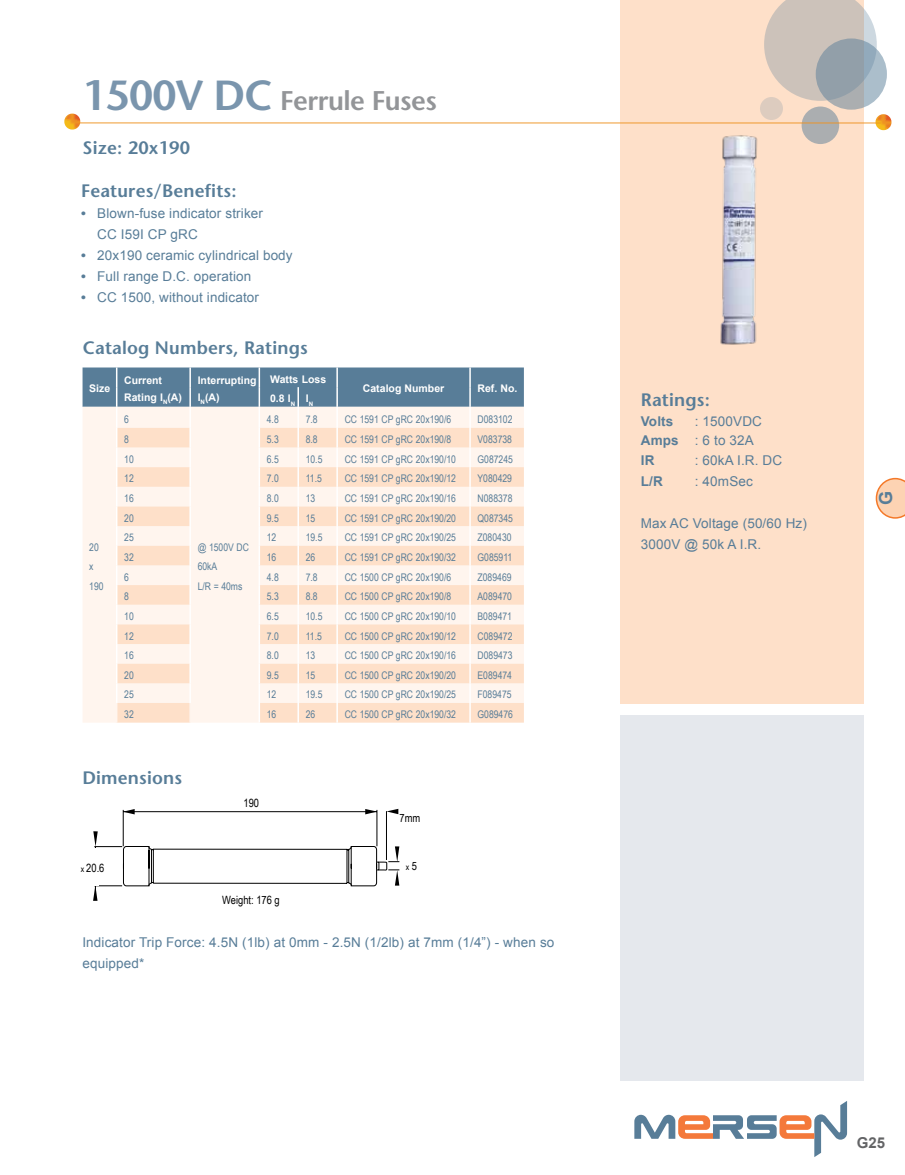
<style>
.page{position:relative;width:905px;height:1175px;background:#fff}
.page>*{position:absolute;margin:0;border:0;box-sizing:border-box;transform-origin:0 0}
.t1{font:600 27px "Stone Sans Std";letter-spacing:-.02em;color:#939598}
.t2{font:600 18px "Stone Sans Std";letter-spacing:.01em;color:#587d98}
.t3{font:700 18px "Arial";color:#587d98}
.t4{font:700 15px "Arial";color:#636466}
.t5{font:13.5px/21px "Arial";letter-spacing:.01em;color:#587d98}
.t6{font:700 13.5px "Arial";letter-spacing:.01em;color:#587d98}
.t7{font:11.4px "Arial Narrow";color:#000}
.t8{font:10.5px/19.5px "Arial Narrow";color:#587d98}
.t9{font:700 10.5px/16.5px "Arial";color:#fff}
.t10{font:8.55px "Arial Narrow";color:#000}
.s1{font-size:42px;color:#7a95ad}
.s2{font-weight:700}
.s3{font-size:8.55px}
.s4{font-size:11.4px}
</style>
<div class="page">
<div style="left:620px;top:0;width:243px;height:703px;background:#fee0c9"></div>
<div style="left:620px;top:714px;width:243px;height:366px;background:#e5e8ed"></div>
<svg style="left:764px;top:0;width:112px;height:101px;background:#d3c8bf"></svg>
<svg style="left:815px;top:38px;width:71px;height:72px;background:#9ba8b2"></svg>
<div style="left:801px;top:106px;width:38px;height:38px;background:linear-gradient(to right,#afb0b1,#abaeb0);border-radius:50%"></div>
<div style="left:760px;top:97px;width:23px;height:23px;background:#ddccbf;border-radius:50%"></div>
<svg style="left:634px;top:1101px;width:213px;height:56px"></svg>
<svg style="left:875px;top:478px;width:29px;height:40px"></svg>
<svg style="left:875px;top:114px;width:16px;height:16px"></svg>
<hr style="left:79px;top:122px;width:801px;height:1px;background:#ee9321">
<svg style="left:64px;top:114px;width:16px;height:16px"></svg>
<img style="left:720px;top:135px;width:38px;height:210px">
<svg style="left:93px;top:808px;width:306px;height:92px"></svg>
<div style="left:94px;top:847px;width:5px;height:38px;background:#fff"></div>
<div style="left:66px;top:861px;width:53px;height:14px;background:#fff"></div>
<svg style="left:82px;top:367px;width:442px;height:355px;background:#ece1d8"></svg>
<h1 class="t1" style="left:82px;top:84px;width:356px"><span class="s1">1500V DC</span> Ferrule Fuses</h1>
<h2 class="t2" style="left:82px;top:137px;width:109px">Size: 20x190</h2>
<h2 class="t2" style="left:81px;top:180px;width:157px">Features/Benefits:</h2>
<p class="t5" style="left:97px;top:203px;width:167px;text-indent:-16px"><span class="s2">•</span> Blown-fuse indicator striker<br>CC I59I CP gRC</p>
<p class="t5" style="left:81px;top:245px;width:213px"><span class="s2">•</span> 20x190 ceramic cylindrical body</p>
<p class="t5" style="left:81px;top:266px;width:172px"><span class="s2">•</span> Full range D.C. operation</p>
<p class="t5" style="left:81px;top:287px;width:179px"><span class="s2">•</span> CC 1500, without indicator</p>
<h2 class="t2" style="left:83px;top:336px;width:226px">Catalog Numbers, Ratings</h2>
<p class="t9" style="left:89px;top:381px;width:23px">Size</p>
<p class="t9" style="left:124px;top:372px;width:59px">Current<br>Rating I<sub>N</sub>(A)</p>
<p class="t9" style="left:198px;top:372px;width:60px">Interrupting<br>I<sub>N</sub>(A)</p>
<p class="t9" style="left:270px;top:371px;width:57px">Watts Loss</p>
<p class="t9" style="left:270px;top:391px;width:45px">0.8 I<sub>N</sub> I<sub>N</sub></p>
<p class="t9" style="left:363px;top:381px;width:83px">Catalog Number</p>
<p class="t9" style="left:477px;top:381px;width:41px">Ref. No.</p>
<p class="t8" style="left:89px;top:536px;width:16px">20 x<br>190</p>
<p class="t8" style="left:124px;top:409px;width:6px">6</p>
<p class="t8" style="left:267px;top:409px;width:13px">4.8</p>
<p class="t8" style="left:306px;top:409px;width:13px">7.8</p>
<p class="t8" style="left:344px;top:409px;width:108px">CC 1591 CP gRC 20x190/6</p>
<p class="t8" style="left:477px;top:409px;width:36px">D083102</p>
<p class="t8" style="left:124px;top:429px;width:6px">8</p>
<p class="t8" style="left:267px;top:429px;width:13px">5.3</p>
<p class="t8" style="left:306px;top:429px;width:13px">8.8</p>
<p class="t8" style="left:344px;top:429px;width:108px">CC 1591 CP gRC 20x190/8</p>
<p class="t8" style="left:477px;top:429px;width:36px">V083738</p>
<p class="t8" style="left:124px;top:449px;width:11px">10</p>
<p class="t8" style="left:267px;top:449px;width:13px">6.5</p>
<p class="t8" style="left:306px;top:449px;width:18px">10.5</p>
<p class="t8" style="left:344px;top:449px;width:113px">CC 1591 CP gRC 20x190/10</p>
<p class="t8" style="left:477px;top:449px;width:37px">G087245</p>
<p class="t8" style="left:124px;top:468px;width:11px">12</p>
<p class="t8" style="left:267px;top:468px;width:13px">7.0</p>
<p class="t8" style="left:306px;top:468px;width:18px">11.5</p>
<p class="t8" style="left:344px;top:468px;width:113px">CC 1591 CP gRC 20x190/12</p>
<p class="t8" style="left:477px;top:468px;width:36px">Y080429</p>
<p class="t8" style="left:124px;top:488px;width:11px">16</p>
<p class="t8" style="left:267px;top:488px;width:13px">8.0</p>
<p class="t8" style="left:306px;top:488px;width:11px">13</p>
<p class="t8" style="left:344px;top:488px;width:113px">CC 1591 CP gRC 20x190/16</p>
<p class="t8" style="left:477px;top:488px;width:36px">N088378</p>
<p class="t8" style="left:124px;top:508px;width:11px">20</p>
<p class="t8" style="left:267px;top:508px;width:13px">9.5</p>
<p class="t8" style="left:306px;top:508px;width:11px">15</p>
<p class="t8" style="left:344px;top:508px;width:113px">CC 1591 CP gRC 20x190/20</p>
<p class="t8" style="left:477px;top:508px;width:37px">Q087345</p>
<p class="t8" style="left:124px;top:527px;width:11px">25</p>
<p class="t8" style="left:267px;top:527px;width:11px">12</p>
<p class="t8" style="left:306px;top:527px;width:18px">19.5</p>
<p class="t8" style="left:344px;top:527px;width:113px">CC 1591 CP gRC 20x190/25</p>
<p class="t8" style="left:477px;top:527px;width:35px">Z080430</p>
<p class="t8" style="left:124px;top:547px;width:11px">32</p>
<p class="t8" style="left:267px;top:547px;width:11px">16</p>
<p class="t8" style="left:306px;top:547px;width:11px">26</p>
<p class="t8" style="left:344px;top:547px;width:113px">CC 1591 CP gRC 20x190/32</p>
<p class="t8" style="left:477px;top:547px;width:36px">G085911</p>
<p class="t8" style="left:124px;top:566px;width:6px">6</p>
<p class="t8" style="left:267px;top:566px;width:13px">4.8</p>
<p class="t8" style="left:306px;top:566px;width:13px">7.8</p>
<p class="t8" style="left:344px;top:566px;width:108px">CC 1500 CP gRC 20x190/6</p>
<p class="t8" style="left:477px;top:566px;width:35px">Z089469</p>
<p class="t8" style="left:124px;top:586px;width:6px">8</p>
<p class="t8" style="left:267px;top:586px;width:13px">5.3</p>
<p class="t8" style="left:306px;top:586px;width:13px">8.8</p>
<p class="t8" style="left:344px;top:586px;width:108px">CC 1500 CP gRC 20x190/8</p>
<p class="t8" style="left:477px;top:586px;width:36px">A089470</p>
<p class="t8" style="left:124px;top:606px;width:11px">10</p>
<p class="t8" style="left:267px;top:606px;width:13px">6.5</p>
<p class="t8" style="left:306px;top:606px;width:18px">10.5</p>
<p class="t8" style="left:344px;top:606px;width:113px">CC 1500 CP gRC 20x190/10</p>
<p class="t8" style="left:477px;top:606px;width:36px">B089471</p>
<p class="t8" style="left:124px;top:625px;width:11px">12</p>
<p class="t8" style="left:267px;top:625px;width:13px">7.0</p>
<p class="t8" style="left:306px;top:625px;width:18px">11.5</p>
<p class="t8" style="left:344px;top:625px;width:113px">CC 1500 CP gRC 20x190/12</p>
<p class="t8" style="left:477px;top:625px;width:36px">C089472</p>
<p class="t8" style="left:124px;top:645px;width:11px">16</p>
<p class="t8" style="left:267px;top:645px;width:13px">8.0</p>
<p class="t8" style="left:306px;top:645px;width:11px">13</p>
<p class="t8" style="left:344px;top:645px;width:113px">CC 1500 CP gRC 20x190/16</p>
<p class="t8" style="left:477px;top:645px;width:36px">D089473</p>
<p class="t8" style="left:124px;top:665px;width:11px">20</p>
<p class="t8" style="left:267px;top:665px;width:13px">9.5</p>
<p class="t8" style="left:306px;top:665px;width:11px">15</p>
<p class="t8" style="left:344px;top:665px;width:113px">CC 1500 CP gRC 20x190/20</p>
<p class="t8" style="left:477px;top:665px;width:36px">E089474</p>
<p class="t8" style="left:124px;top:684px;width:11px">25</p>
<p class="t8" style="left:267px;top:684px;width:11px">12</p>
<p class="t8" style="left:306px;top:684px;width:18px">19.5</p>
<p class="t8" style="left:344px;top:684px;width:113px">CC 1500 CP gRC 20x190/25</p>
<p class="t8" style="left:477px;top:684px;width:35px">F089475</p>
<p class="t8" style="left:124px;top:704px;width:11px">32</p>
<p class="t8" style="left:267px;top:704px;width:11px">16</p>
<p class="t8" style="left:306px;top:704px;width:11px">26</p>
<p class="t8" style="left:344px;top:704px;width:113px">CC 1500 CP gRC 20x190/32</p>
<p class="t8" style="left:477px;top:704px;width:37px">G089476</p>
<p class="t8" style="left:198px;top:536px;width:53px">@ 1500V DC<br>60kA<br>L/R = 40ms</p>
<h2 class="t2" style="left:82px;top:767px;width:101px">Dimensions</h2>
<p class="t7" style="left:81px;top:860px;width:25px"><span class="s3">x</span> 20.6</p>
<p class="t7" style="left:243px;top:794px;width:17px">190</p>
<p class="t7" style="left:222px;top:891px;width:59px">Weight: 176 g</p>
<p class="t7" style="left:399px;top:809px;width:22px">7mm</p>
<p class="t10" style="left:406px;top:860px;width:13px">x <span class="s4">5</span></p>
<p class="t5" style="left:82px;top:932px;width:473px">Indicator Trip Force: 4.5N (1lb) at 0mm - 2.5N (1/2lb) at 7mm (1/4”) - when so equipped*</p>
<h2 class="t2" style="left:640px;top:389px;width:70px">Ratings:</h2>
<p class="t6" style="left:640px;top:412px;width:34px">Volts</p>
<p class="t5" style="left:640px;top:411px;width:123px;line-height:19.5px;text-indent:54px">: 1500VDC<br><span class="s2">Amps</span> : 6 to 32A<br><span class="s2">IR</span></p>
<p class="t5" style="left:694px;top:450px;width:89px">: 60kA I.R. DC</p>
<p class="t6" style="left:640px;top:472px;width:24px">L/R</p>
<p class="t5" style="left:694px;top:471px;width:59px">: 40mSec</p>
<p class="t5" style="left:640px;top:513px;width:168px">Max AC Voltage (50/60 Hz)<br>3000V @ 50k A I.R.</p>
<h2 class="t3" style="left:873px;top:505px;width:16px;rotate:-90deg">G</h2>
<h3 class="t4" style="left:856px;top:1133px;width:30px">G25</h3>
</div>
